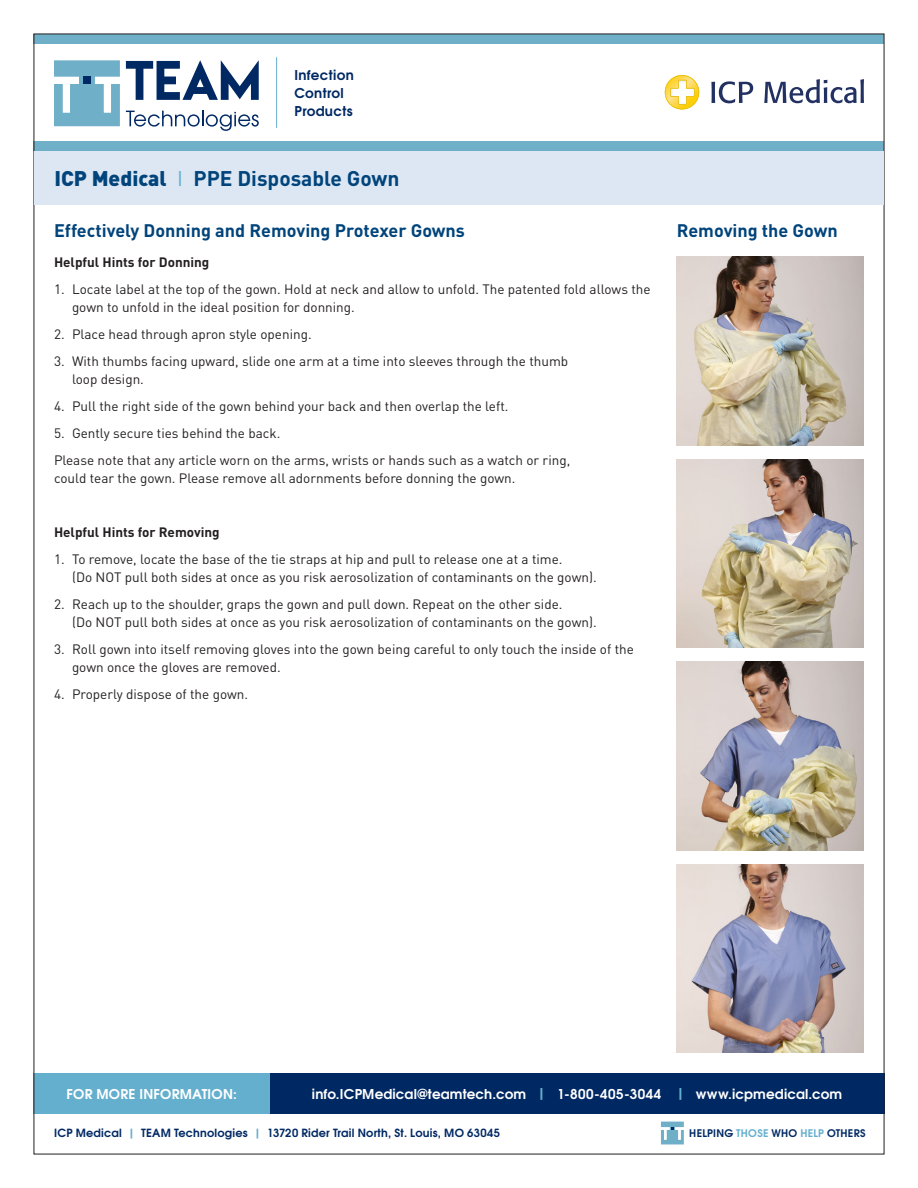
<style>
.page{position:relative;width:918px;height:1188px;background:#fff}
.page>*{position:absolute;margin:0;border:0;box-sizing:border-box;transform-origin:0 0}
.Heading_1{font:700 21px "DIN Pro";color:#00447b}
.Heading_2{font:700 18px "DIN Pro";color:#00447b}
.Body_Text{font:13.5px/18px "DIN Pro";color:#231f20}
.t1{font:700 13.5px "Te X Gyre Adventor";letter-spacing:.015em;color:#fff}
.Body_Text-2{font:700 13.5px "DIN Pro";color:#231f20}
.t2{font:700 13.5px/18px "Te X Gyre Adventor";letter-spacing:.025em;color:#002964}
.t3{font:700 11.25px "Te X Gyre Adventor";letter-spacing:.02em;color:#002964}
.t4{font:700 10.5px "Te X Gyre Adventor";letter-spacing:.025em;color:#002964}
.s1{font-weight:900}
.s2{font-weight:400;color:#65afce}
.s3{color:#65afce}
</style>
<div class="page">
<div style="left:34px;top:34px;width:850px;height:9px;background:#6fb0c8"></div>
<div style="left:34px;top:142px;width:850px;height:9px;background:#6fb0c8"></div>
<svg style="left:661px;top:1122px;width:23px;height:22px"></svg>
<div style="left:270px;top:1073px;width:614px;height:41px;background:#002964"></div>
<svg style="left:126px;top:111px;width:133px;height:20px"></svg>
<svg style="left:126px;top:60px;width:133px;height:40px"></svg>
<svg style="left:54px;top:60px;width:66px;height:66px"></svg>
<div style="left:83px;top:77px;width:8px;height:7px;background:#002964"></div>
<hr style="left:276px;top:57px;width:1px;height:71px;background:#65afce">
<div style="left:34px;top:1073px;width:236px;height:41px;background:#65afce"></div>
<svg style="left:711px;top:81px;width:42px;height:22px"></svg>
<svg style="left:764px;top:79px;width:100px;height:24px"></svg>
<svg style="left:665px;top:75px;width:34px;height:34px"></svg>
<img style="left:677px;top:256px;width:187px;height:190px">
<img style="left:677px;top:459px;width:187px;height:189px">
<img style="left:677px;top:662px;width:187px;height:188px">
<img style="left:677px;top:864px;width:187px;height:189px">
<div style="left:34px;top:151px;width:850px;height:54px;background:#dde7f3"></div>
<p class="t2" style="left:294px;top:65px;width:61px">Infection<br>Control<br>Products</p>
<p class="Heading_1" style="left:54px;top:164px;width:347px"><span class="s1">ICP Medical</span> <span class="s2">I</span> PPE Disposable Gown</p>
<p class="Heading_2" style="left:54px;top:218px;width:412px">Effectively Donning and Removing Protexer Gowns</p>
<p class="Heading_2" style="left:677px;top:218px;width:162px">Removing the Gown</p>
<p class="Body_Text-2" style="left:54px;top:253px;width:157px">Helpful Hints for Donning</p>
<p class="Body_Text" style="left:72px;top:279px;width:580px;text-indent:-18px">1. Locate label at the top of the gown. Hold at neck and allow to unfold. The patented fold allows the gown to unfold in the ideal position for donning.</p>
<p class="Body_Text" style="left:54px;top:324px;width:259px">2. Place head through apron style opening.</p>
<p class="Body_Text" style="left:72px;top:351px;width:498px;text-indent:-18px">3. With thumbs facing upward, slide one arm at a time into sleeves through the thumb loop design.</p>
<p class="Body_Text" style="left:54px;top:396px;width:456px">4. Pull the right side of the gown behind your back and then overlap the left.</p>
<p class="Body_Text" style="left:54px;top:423px;width:228px">5. Gently secure ties behind the back.</p>
<p class="Body_Text" style="left:54px;top:450px;width:518px">Please note that any article worn on the arms, wrists or hands such as a watch or ring, could tear the gown. Please remove all adornments before donning the gown.</p>
<p class="Body_Text-2" style="left:54px;top:523px;width:167px">Helpful Hints for Removing</p>
<p class="Body_Text" style="left:72px;top:549px;width:526px;text-indent:-18px">1. To remove, locate the base of the tie straps at hip and pull to release one at a time.<br>(Do NOT pull both sides at once as you risk aerosolization of contaminants on the gown).</p>
<p class="Body_Text" style="left:72px;top:594px;width:526px;text-indent:-18px">2. Reach up to the shoulder, graps the gown and pull down. Repeat on the other side.<br>(Do NOT pull both sides at once as you risk aerosolization of contaminants on the gown).</p>
<p class="Body_Text" style="left:72px;top:639px;width:563px;text-indent:-18px">3. Roll gown into itself removing gloves into the gown being careful to only touch the inside of the gown once the gloves are removed.</p>
<p class="Body_Text" style="left:54px;top:684px;width:196px">4. Properly dispose of the gown.</p>
<p class="t1" style="left:312px;top:1082px;width:532px">info.ICPMedical@teamtech.com <span class="s3">|</span> 1-800-405-3044 <span class="s3">|</span> www.icpmedical.com</p>
<p class="t3" style="left:54px;top:1123px;width:448px">ICP Medical <span class="s3">|</span> TEAM Technologies <span class="s3">|</span> 13720 Rider Trail North, St. Louis, MO 63045</p>
<p class="t4" style="left:689px;top:1124px;width:178px">HELPING <span class="s3">THOSE</span> WHO <span class="s3">HELP</span> OTHERS</p>
<p class="t1" style="left:67px;top:1082px;width:172px">FOR MORE INFORMATION:</p>
</div>
